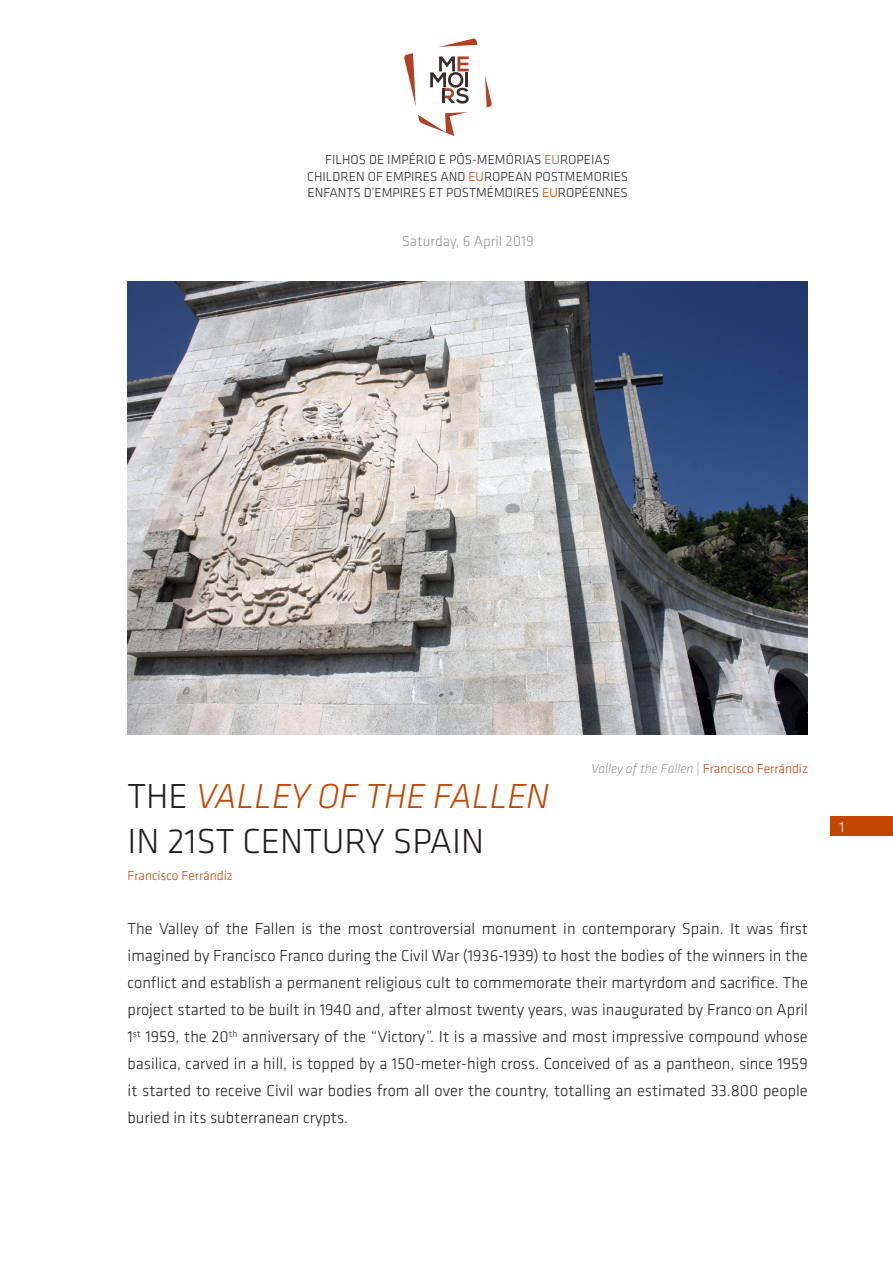
<style>
.page{position:relative;width:893px;height:1263px;background:#fff}
.page>*{position:absolute;margin:0;border:0;box-sizing:border-box;transform-origin:0 0}
.t1{font:300 36px/45px "Klavika";color:#231f20}
.t2{font:300 16.5px/27px "Klavika";color:#231f20;text-align:justify}
.t3{font:300 15px "Klavika";color:#939598}
.t4{font:300 15px "Klavika";color:#fff}
.t5{font:300 13.5px/16.5px "Klavika";color:#231f20;text-align:center}
.t6{font:300 13.5px "Klavika";color:#c14600}
.s1{color:#c14600}
.s2{font-style:italic;color:#c14600}
.s3{font-style:italic;color:#939598}
.s4{color:#939598}
</style>
<div class="page">
<div style="left:830px;top:817px;width:63px;height:19px;background:#c14600"></div>
<svg style="left:404px;top:38px;width:88px;height:98px"></svg>
<hr style="left:442px;top:88px;width:3px;height:15px;background:#382d2a">
<img style="left:128px;top:281px;width:680px;height:453px">
<p class="t5" style="left:307px;top:152px;width:322px">FILHOS DE IMPÉRIO E PÓS-MEMÓRIAS <span class="s1">EU</span>ROPEIAS<br>CHILDREN OF EMPIRES AND <span class="s1">EU</span>ROPEAN POSTMEMORIES<br>ENFANTS D’EMPIRES ET POSTMÉMOIRES <span class="s1">EU</span>ROPÉENNES</p>
<p class="t3" style="left:402px;top:233px;width:133px">Saturday, 6 April 2019</p>
<h1 class="t1" style="left:128px;top:774px;width:423px">THE <span class="s2">VALLEY OF THE FALLEN<br></span>IN 21ST CENTURY SPAIN</h1>
<p class="t6" style="left:128px;top:868px;width:107px">Francisco Ferrándiz</p>
<p class="t6" style="left:591px;top:761px;width:218px"><span class="s3">Valley of the Fallen</span> <span class="s4">|</span> Francisco Ferrándiz</p>
<p class="t2" style="left:128px;top:916px;width:682px">The Valley of the Fallen is the most controversial monument in contemporary Spain. It was first imagined by Francisco Franco during the Civil War (1936-1939) to host the bodies of the winners in the conflict and establish a permanent religious cult to commemorate their martyrdom and sacrifice. The project started to be built in 1940 and, after almost twenty years, was inaugurated by Franco on April 1<sup>st</sup> 1959, the 20<sup>th</sup> anniversary of the “Victory”. It is a massive and most impressive compound whose basilica, carved in a hill, is topped by a 150-meter-high cross. Conceived of as a pantheon, since 1959 it started to receive Civil war bodies from all over the country, totalling an estimated 33.800 people buried in its subterranean crypts.</p>
<p class="t4" style="left:840px;top:819px;width:6px">1</p>
</div>
